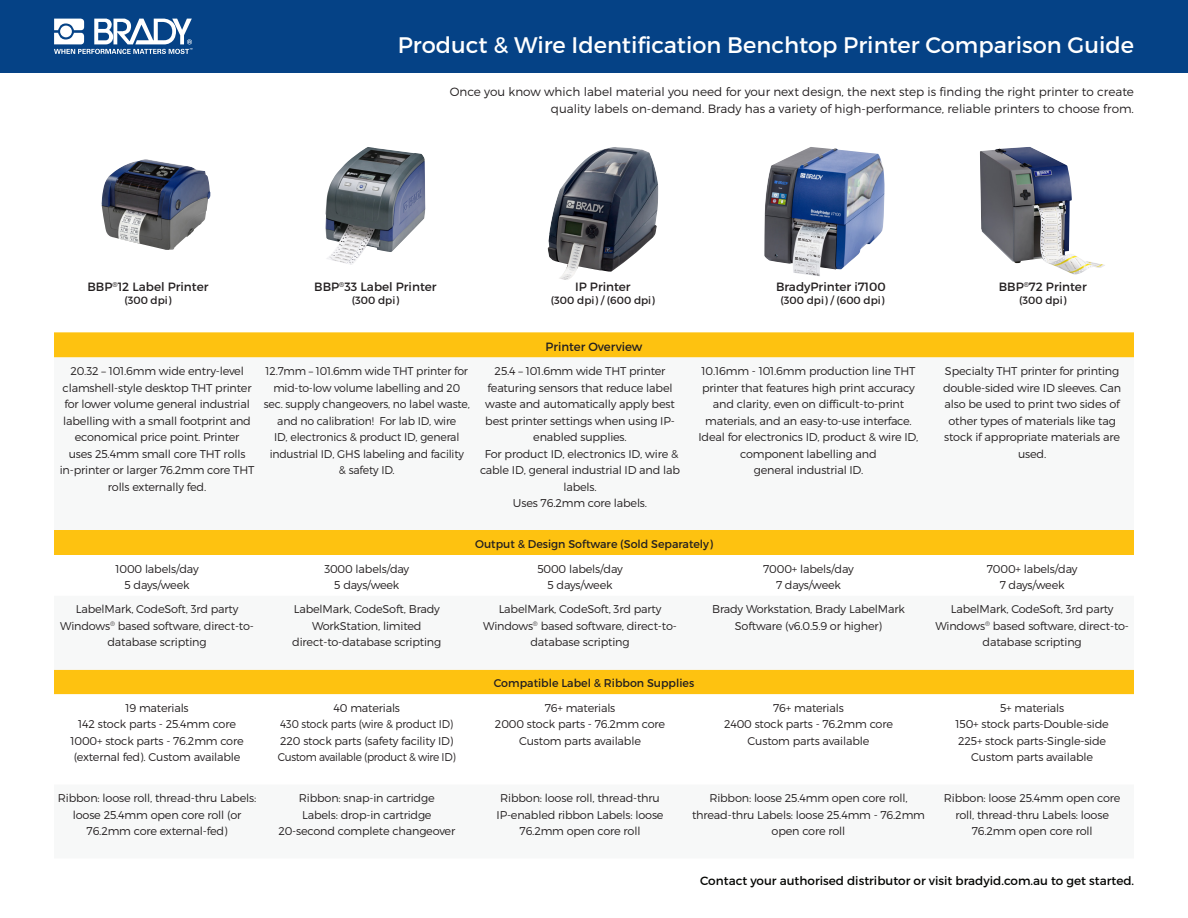
<style>
.page{position:relative;width:1188px;height:918px;background:#fff}
.page>*{position:absolute;margin:0;border:0;box-sizing:border-box;transform-origin:0 0}
._01_Headline_1_-_14p{font:22.5px "Montserrat";color:#fff}
.t1{font:300 12px/17.4px "Montserrat";color:#231f20;text-align:right}
._03_subheadline_2{font:12px "Montserrat";color:#231f20}
._01_Headline_1_-_14p-2{font:12px "Montserrat";color:#040503}
._901_TABLE__header_r{font:12px "Montserrat";color:#231f20}
._903_TABLE__body_cop{font:300 11.25px/16.5px "Montserrat";letter-spacing:-.015em;color:#231f20;text-align:center}
._901_TABLE__header_r-2{font:11.25px "Montserrat";color:#231f20}
._903_TABLE__body_cop-2{font:300 11.25px "Montserrat";letter-spacing:-.015em;color:#231f20;scale:.94 1}
._03_subheadline_2-2{font:10.5px "Montserrat";color:#231f20}
</style>
<div class="page">
<div style="left:0;top:0;width:1188px;height:73px;background:#054286"></div>
<svg style="left:54px;top:19px;width:138px;height:35px"></svg>
<div style="left:54px;top:332px;width:1080px;height:25px;background:#fec210"></div>
<svg style="left:54px;top:357px;width:1080px;height:338px"></svg>
<div style="left:54px;top:530px;width:1080px;height:25px;background:#fec210"></div>
<img style="left:548px;top:147px;width:110px;height:133px">
<img style="left:980px;top:147px;width:125px;height:127px">
<img style="left:325px;top:147px;width:100px;height:118px">
<img style="left:102px;top:159px;width:108px;height:91px">
<img style="left:764px;top:147px;width:121px;height:129px">
<p class="_01_Headline_1_-_14p" style="left:398px;top:31px;width:738px">Product &amp; Wire Identification Benchtop Printer Comparison Guide</p>
<p class="_03_subheadline_2" style="left:87px;top:279px;width:123px">BBP<sup>®</sup>12 Label Printer</p>
<p class="_03_subheadline_2-2" style="left:124px;top:294px;width:49px">(300 dpi)</p>
<p class="t1" style="left:450px;top:82px;width:686px">Once you know which label material you need for your next design, the next step is finding the right printer to create quality labels on-demand. Brady has a variety of high-performance, reliable printers to choose from.</p>
<p class="_03_subheadline_2" style="left:314px;top:279px;width:124px">BBP<sup>®</sup>33 Label Printer</p>
<p class="_03_subheadline_2-2" style="left:352px;top:294px;width:49px">(300 dpi)</p>
<p class="_03_subheadline_2" style="left:575px;top:279px;width:57px">IP Printer</p>
<p class="_03_subheadline_2-2" style="left:551px;top:294px;width:105px">(300 dpi) / (600 dpi)</p>
<p class="_901_TABLE__header_r" style="left:546px;top:339px;width:98px">Printer Overview</p>
<p class="_03_subheadline_2" style="left:776px;top:279px;width:111px">BradyPrinter i7100</p>
<p class="_03_subheadline_2-2" style="left:781px;top:294px;width:105px">(300 dpi) / (600 dpi)</p>
<p class="_03_subheadline_2" style="left:999px;top:279px;width:89px">BBP<sup>®</sup>72 Printer</p>
<p class="_03_subheadline_2-2" style="left:1019px;top:294px;width:49px">(300 dpi)</p>
<p class="_903_TABLE__body_cop" style="left:60px;top:363px;width:196px">20.32 – 101.6mm wide entry-level clamshell-style desktop THT printer for lower volume general industrial labelling with a small footprint and economical price point. Printer<br>uses 25.4mm small core THT rolls in-printer or larger 76.2mm core THT rolls externally fed.</p>
<p class="_903_TABLE__body_cop" style="left:264px;top:363px;width:208px">12.7mm – 101.6mm wide THT printer for mid-to-low volume labelling and 20 sec. supply changeovers, no label waste, and no calibration! For lab ID, wire<br>ID, electronics &amp; product ID, general industrial ID, GHS labeling and facility<br>&amp; safety ID.</p>
<p class="_903_TABLE__body_cop" style="left:485px;top:363px;width:191px">25.4 – 101.6mm wide THT printer featuring sensors that reduce label waste and automatically apply best best printer settings when using IP&shy;enabled supplies.</p>
<p class="_903_TABLE__body_cop" style="left:480px;top:445px;width:202px">For product ID, electronics ID, wire &amp; cable ID, general industrial ID and lab labels.<br>Uses 76.2mm core labels.</p>
<p class="_903_TABLE__body_cop" style="left:698px;top:363px;width:222px">10.16mm - 101.6mm production line THT printer that features high print accuracy and clarity, even on difficult-to-print materials, and an easy-to-use interface.<br>Ideal for electronics ID, product &amp; wire ID, component labelling and</p>
<p class="_903_TABLE__body_cop" style="left:754px;top:462px;width:111px">general industrial ID.</p>
<p class="_901_TABLE__header_r-2" style="left:475px;top:537px;width:239px">Output &amp; Design Software (Sold Separately)</p>
<p class="_903_TABLE__body_cop" style="left:943px;top:363px;width:180px">Specialty THT printer for printing double-sided wire ID sleeves. Can also be used to print two sides of other types of materials like tag stock if appropriate materials are used.</p>
<p class="_903_TABLE__body_cop" style="left:116px;top:560px;width:85px">1000 labels/day<br>5 days/week</p>
<p class="_903_TABLE__body_cop" style="left:324px;top:560px;width:86px">3000 labels/day<br>5 days/week</p>
<p class="_903_TABLE__body_cop" style="left:537px;top:560px;width:87px">5000 labels/day<br>5 days/week</p>
<p class="_903_TABLE__body_cop" style="left:763px;top:560px;width:92px">7000+ labels/day<br>7 days/week</p>
<p class="_903_TABLE__body_cop" style="left:987px;top:560px;width:92px">7000+ labels/day<br>7 days/week</p>
<p class="_903_TABLE__body_cop" style="left:60px;top:601px;width:195px">LabelMark, CodeSoft, 3rd party<br>Windows<sup>®</sup> based software, direct-to&shy;database scripting</p>
<p class="_903_TABLE__body_cop" style="left:292px;top:601px;width:151px">LabelMark, CodeSoft, Brady<br>WorkStation, limited direct-to-database scripting</p>
<p class="_903_TABLE__body_cop" style="left:483px;top:601px;width:195px">LabelMark, CodeSoft, 3rd party<br>Windows<sup>®</sup> based software, direct-to&shy;database scripting</p>
<p class="_903_TABLE__body_cop" style="left:712px;top:601px;width:194px">Brady Workstation, Brady LabelMark<br>Software (v6.0.5.9 or higher)</p>
<p class="_903_TABLE__body_cop" style="left:935px;top:601px;width:195px">LabelMark, CodeSoft, 3rd party<br>Windows<sup>®</sup> based software, direct-to&shy;database scripting</p>
<p class="_901_TABLE__header_r-2" style="left:494px;top:676px;width:202px">Compatible Label &amp; Ribbon Supplies</p>
<p class="_903_TABLE__body_cop" style="left:125px;top:699px;width:65px">19 materials</p>
<p class="_903_TABLE__body_cop" style="left:78px;top:716px;width:159px">142 stock parts - 25.4mm core</p>
<p class="_903_TABLE__body_cop" style="left:71px;top:732px;width:175px;text-align:left">1000+ stock parts - 76.2mm core (external fed). Custom available</p>
<p class="_903_TABLE__body_cop" style="left:334px;top:699px;width:68px">40 materials</p>
<p class="_903_TABLE__body_cop-2" style="left:280px;top:717px;width:186px">430 stock parts (wire &amp; product ID)</p>
<p class="_903_TABLE__body_cop" style="left:280px;top:732px;width:175px">220 stock parts (safety facility ID)</p>
<p class="_903_TABLE__body_cop-2" style="left:278px;top:750px;width:191px">Custom available (product &amp; wire ID)</p>
<p class="_903_TABLE__body_cop" style="left:545px;top:699px;width:72px">76+ materials</p>
<p class="_903_TABLE__body_cop" style="left:495px;top:716px;width:172px">2000 stock parts - 76.2mm core</p>
<p class="_903_TABLE__body_cop" style="left:519px;top:732px;width:123px">Custom parts available</p>
<p class="_903_TABLE__body_cop" style="left:773px;top:699px;width:72px">76+ materials</p>
<p class="_903_TABLE__body_cop" style="left:724px;top:716px;width:170px">2400 stock parts - 76.2mm core</p>
<p class="_903_TABLE__body_cop" style="left:748px;top:732px;width:123px">Custom parts available</p>
<p class="_903_TABLE__body_cop" style="left:1000px;top:699px;width:66px">5+ materials</p>
<p class="_903_TABLE__body_cop" style="left:956px;top:716px;width:155px">150+ stock parts-Double-side</p>
<p class="_903_TABLE__body_cop" style="left:958px;top:732px;width:150px">225+ stock parts-Single-side</p>
<p class="_903_TABLE__body_cop" style="left:971px;top:749px;width:123px">Custom parts available</p>
<p class="_903_TABLE__body_cop" style="left:58px;top:790px;width:200px">Ribbon: loose roll, thread-thru Labels: loose 25.4mm open core roll (or<br>76.2mm core external-fed)</p>
<p class="_903_TABLE__body_cop" style="left:299px;top:790px;width:137px">Ribbon: snap-in cartridge</p>
<p class="_903_TABLE__body_cop" style="left:302px;top:806px;width:131px">Labels: drop-in cartridge</p>
<p class="_903_TABLE__body_cop" style="left:278px;top:823px;width:178px">20-second complete changeover</p>
<p class="_903_TABLE__body_cop" style="left:497px;top:790px;width:168px">Ribbon: loose roll, thread-thru<br>IP-enabled ribbon Labels: loose<br>76.2mm open core roll</p>
<p class="_903_TABLE__body_cop" style="left:692px;top:790px;width:234px">Ribbon: loose 25.4mm open core roll, thread-thru Labels: loose 25.4mm - 76.2mm open core roll</p>
<p class="_903_TABLE__body_cop" style="left:944px;top:790px;width:178px">Ribbon: loose 25.4mm open core roll, thread-thru Labels: loose<br>76.2mm open core roll</p>
<p class="_01_Headline_1_-_14p-2" style="left:700px;top:873px;width:436px">Contact your authorised distributor or visit bradyid.com.au to get started.</p>
</div>
